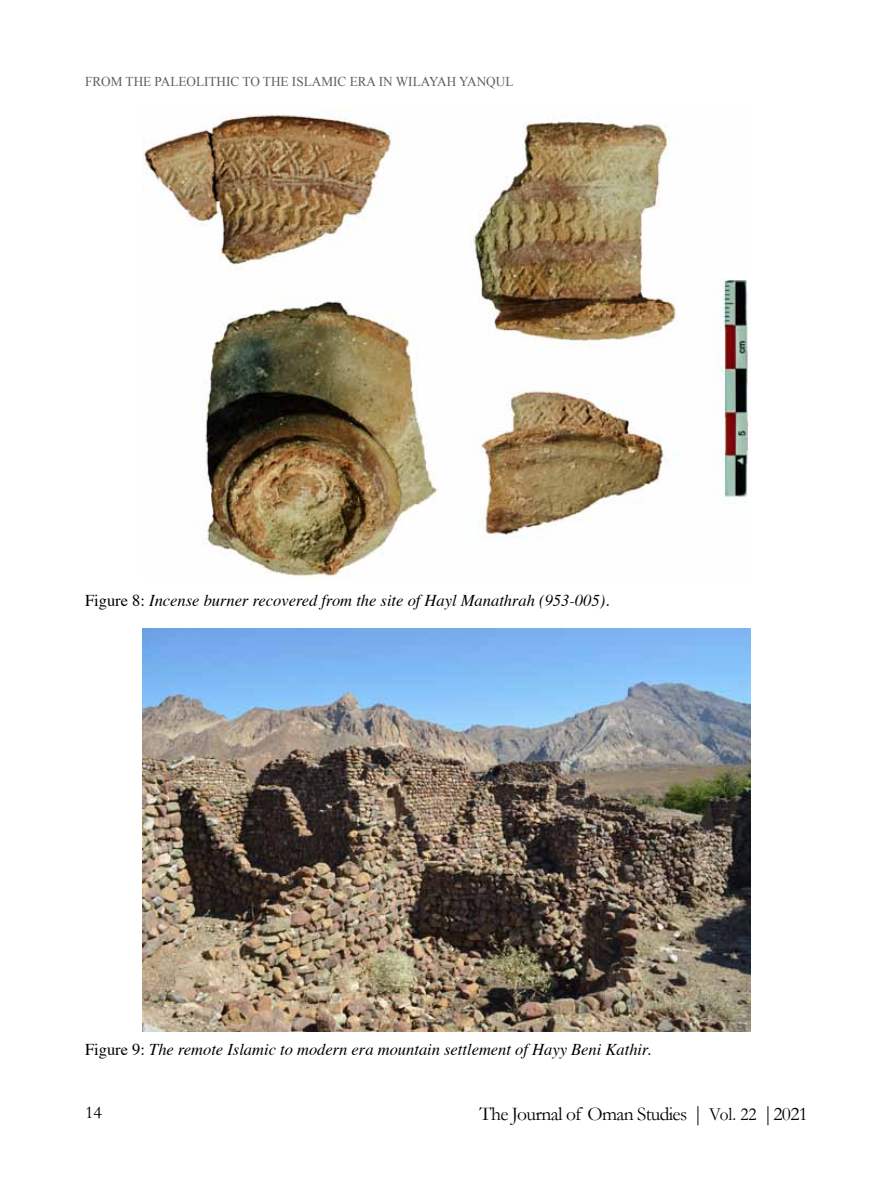
<style>
.page{position:relative;width:893px;height:1191px;background:#fff}
.page>*{position:absolute;margin:0;border:0;box-sizing:border-box;transform-origin:0 0}
.t1{font:19.5px "Garamond";letter-spacing:-.035em;color:#000}
.t2{font:18px "Garamond";color:#000}
.t3{font:italic 16.5px "Times";color:#000}
.t4{font:13.5px "Times New Roman";color:#5e5e5f}
.s1{font-style:normal}
.s2{font-size:21px}
.s3{font-size:18.6px}
</style>
<div class="page">
<img style="left:142px;top:109px;width:608px;height:470px">
<img style="left:142px;top:629px;width:609px;height:402px">
<p class="t4" style="left:85px;top:72px;width:11px">FROM</p>
<p class="t4" style="left:126px;top:72px;width:10px">THE</p>
<p class="t4" style="left:155px;top:72px;width:58px">PALEOLITHIC</p>
<p class="t4" style="left:242px;top:72px;width:30px">TO THE</p>
<p class="t4" style="left:292px;top:72px;width:30px">ISLAMIC</p>
<p class="t4" style="left:350px;top:72px;width:81px">ERA IN WILAYAH</p>
<p class="t4" style="left:459px;top:72px;width:56px">YANQUL</p>
<p class="t3" style="left:85px;top:586px;width:526px"><span class="s1">Figure 8:</span> Incense burner recovered from the site of Hayl Manathrah (953-005).</p>
<p class="t3" style="left:85px;top:1035px;width:567px"><span class="s1">Figure 9:</span> The remote Islamic to modern era mountain settlement of Hayy Beni Kathir.</p>
<p class="t2" style="left:85px;top:1101px;width:18px">14</p>
<p class="t1" style="left:479px;top:1101px;width:330px">The Journal of Oman Studies <span class="s2">|</span> <span class="s3">Vol. 22</span> <span class="s2">|</span>2021</p>
</div>
